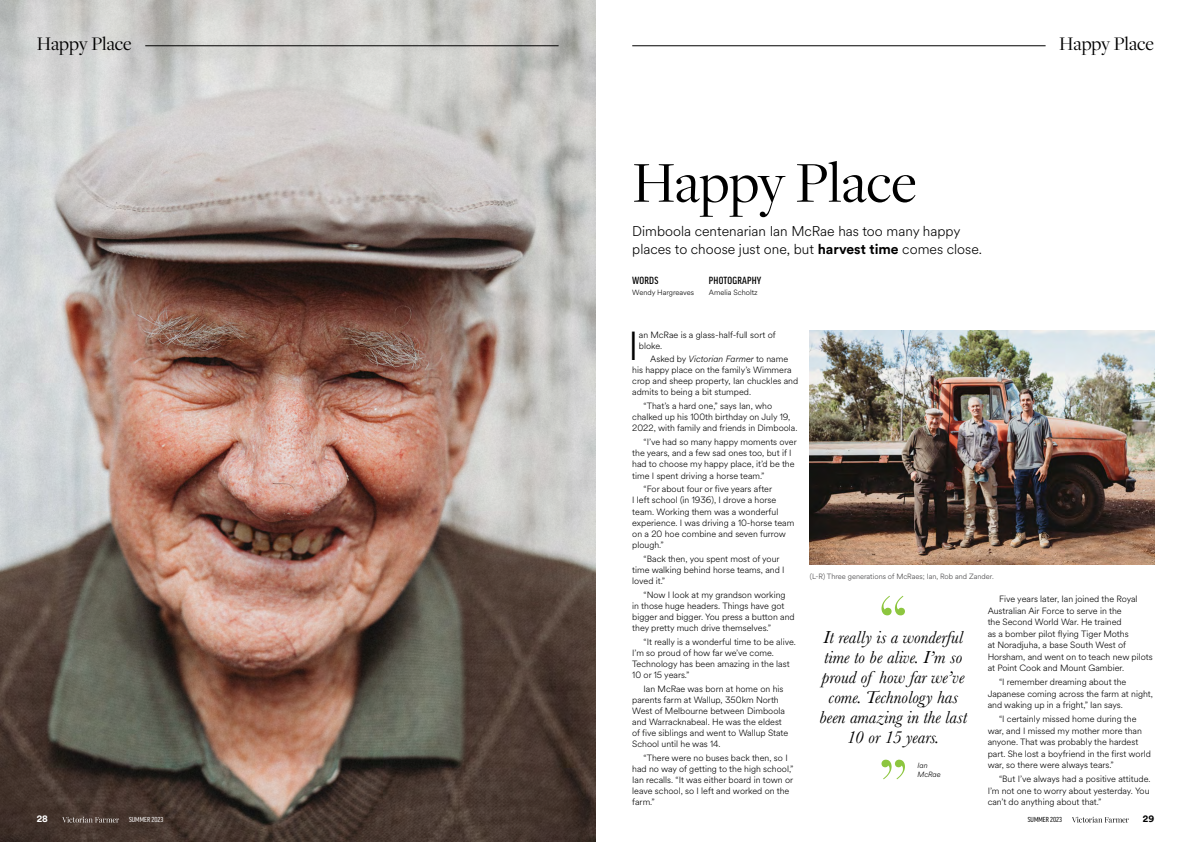
<style>
.page{position:relative;width:1191px;height:842px;background:#fff}
.page>*{position:absolute;margin:0;border:0;box-sizing:border-box;transform-origin:0 0}
.t1{font:60px "Freight Disp Pro";color:#000}
.t2{font:300 40px "Circular Spotify Text";color:#000}
.t3{font:20px "Freight Disp Pro";color:#000}
.t4{font:italic 18px/20px "Baskerville";color:#000;text-align:center}
.t5{font:300 14px/18px "Circular Spotify Text";color:#000}
.t6{font:500 condensed 10px "Good Pro";letter-spacing:.02em;color:#000}
.t7{font:700 10px "Circular Std";color:#000}
.t8{font:700 10px "Circular Std";color:#fff}
.t9{font:300 9px/11.1px "Circular Spotify Text";color:#000}
.t10{font:300 7.5px "Circular Spotify Text";color:#414042}
.t11{font:300 7.5px "Circular Spotify Text";color:#000}
.t12{font:italic 300 7.5px/9.5px "Circular Spotify Text";letter-spacing:-.01em;color:#000}
.t13{font:7px "Good Pro Cond News";color:#000}
.t14{font:7px "Good Pro Cond News";color:#fff}
.s1{font-family:"Circular Std";font-weight:700}
.s2{font-style:italic}
</style>
<div class="page">
<svg style="left:1072px;top:817px;width:56px;height:5px"></svg>
<img style="left:0;top:0;width:595px;height:842px">
<hr style="left:145px;top:46px;width:413px;height:1px;background:#000">
<hr style="left:632px;top:46px;width:413px;height:1px;background:#000">
<svg style="left:62px;top:817px;width:57px;height:5px"></svg>
<img style="left:810px;top:331px;width:344px;height:234px">
<svg style="left:881px;top:596px;width:24px;height:19px"></svg>
<svg style="left:881px;top:760px;width:24px;height:19px"></svg>
<h3 class="t3" style="left:37px;top:31px;width:96px">Happy Place</h3>
<h3 class="t3" style="left:1059px;top:31px;width:96px">Happy Place</h3>
<h1 class="t1" style="left:632px;top:143px;width:286px">Happy Place</h1>
<h3 class="t5" style="left:632px;top:223px;width:351px">Dimboola centenarian Ian McRae has too many happy places to choose just one, but <span class="s1">harvest time</span> comes close.</h3>
<p class="t8" style="left:37px;top:812px;width:13px">28</p>
<p class="t14" style="left:129px;top:816px;width:36px">SUMMER 2023</p>
<p class="t6" style="left:632px;top:274px;width:28px">WORDS</p>
<p class="t6" style="left:709px;top:274px;width:54px">PHOTOGRAPHY</p>
<p class="t11" style="left:632px;top:288px;width:63px">Wendy Hargreaves</p>
<p class="t11" style="left:709px;top:288px;width:50px">Amelia Scholtz</p>
<h2 class="t2" style="left:628px;top:318px;width:12px">I</h2>
<p class="t9" style="left:639px;top:329px;width:138px">an McRae is a glass-half-full sort of bloke.</p>
<p class="t9" style="left:632px;top:354px;width:168px;text-indent:18px">Asked by <span class="s2">Victorian Farmer</span> to name his happy place on the family’s Wimmera crop and sheep property, Ian chuckles and admits to being a bit stumped.</p>
<p class="t9" style="left:632px;top:401px;width:167px;text-indent:11px">“That’s a hard one,” says Ian, who chalked up his 100th birthday on July 19,<br>2022, with family and friends in Dimboola.</p>
<p class="t9" style="left:632px;top:437px;width:166px;text-indent:11px">“I’ve had so many happy moments over the years, and a few sad ones too, but if I had to choose my happy place, it’d be the time I spent driving a horse team.”</p>
<p class="t9" style="left:632px;top:484px;width:164px;text-indent:11px">“For about four or five years after<br>I left school (in 1936), I drove a horse team. Working them was a wonderful experience. I was driving a 10-horse team on a 20 hoe combine and seven furrow plough.”</p>
<p class="t9" style="left:632px;top:553px;width:154px;text-indent:11px">“Back then, you spent most of your time walking behind horse teams, and I loved it.”</p>
<p class="t9" style="left:632px;top:589px;width:164px;text-indent:11px">“Now I look at my grandson working<br>in those huge headers. Things have got bigger and bigger. You press a button and they pretty much drive themselves.”</p>
<p class="t9" style="left:632px;top:636px;width:165px;text-indent:11px">“It really is a wonderful time to be alive.<br>I’m so proud of how far we’ve come.<br>Technology has been amazing in the last<br>10 or 15 years.”</p>
<p class="t9" style="left:632px;top:683px;width:158px;text-indent:11px">Ian McRae was born at home on his parents farm at Wallup, 350km North West of Melbourne between Dimboola and Warracknabeal. He was the eldest of five siblings and went to Wallup State School until he was 14.</p>
<p class="t9" style="left:632px;top:752px;width:163px;text-indent:11px">“There were no buses back then, so I had no way of getting to the high school,”<br>Ian recalls. “It was either board in town or leave school, so I left and worked on the farm.”</p>
<p class="t10" style="left:810px;top:571px;width:185px">(L-R) Three generations of McRaes; Ian, Rob and Zander.</p>
<h3 class="t4" style="left:819px;top:627px;width:149px">It really is a wonderful time to be alive. I’m so proud of how far we’ve come. Technology has been amazing in the last<br>10 or 15 years.</h3>
<p class="t12" style="left:917px;top:760px;width:25px">Ian<br>McRae</p>
<p class="t9" style="left:987px;top:594px;width:167px;line-height:11.4px;text-indent:11px">Five years later, Ian joined the Royal Australian Air Force to serve in the<br>the Second World War. He trained<br>as a bomber pilot flying Tiger Moths<br>at Noradjuha, a base South West of Horsham, and went on to teach new pilots at Point Cook and Mount Gambier.</p>
<p class="t9" style="left:987px;top:677px;width:167px;line-height:11.4px;text-indent:11px">“I remember dreaming about the<br>Japanese coming across the farm at night, and waking up in a fright,” Ian says.</p>
<p class="t9" style="left:987px;top:714px;width:165px;line-height:11.4px;text-indent:11px">“I certainly missed home during the war, and I missed my mother more than anyone. That was probably the hardest part. She lost a boyfriend in the first world war, so there were always tears.”</p>
<p class="t9" style="left:987px;top:774px;width:164px;line-height:11.4px;text-indent:11px">“But I’ve always had a positive attitude.<br>I’m not one to worry about yesterday. You can’t do anything about that.”</p>
<p class="t13" style="left:1027px;top:816px;width:36px">SUMMER 2023</p>
<p class="t7" style="left:1143px;top:812px;width:13px">29</p>
</div>
